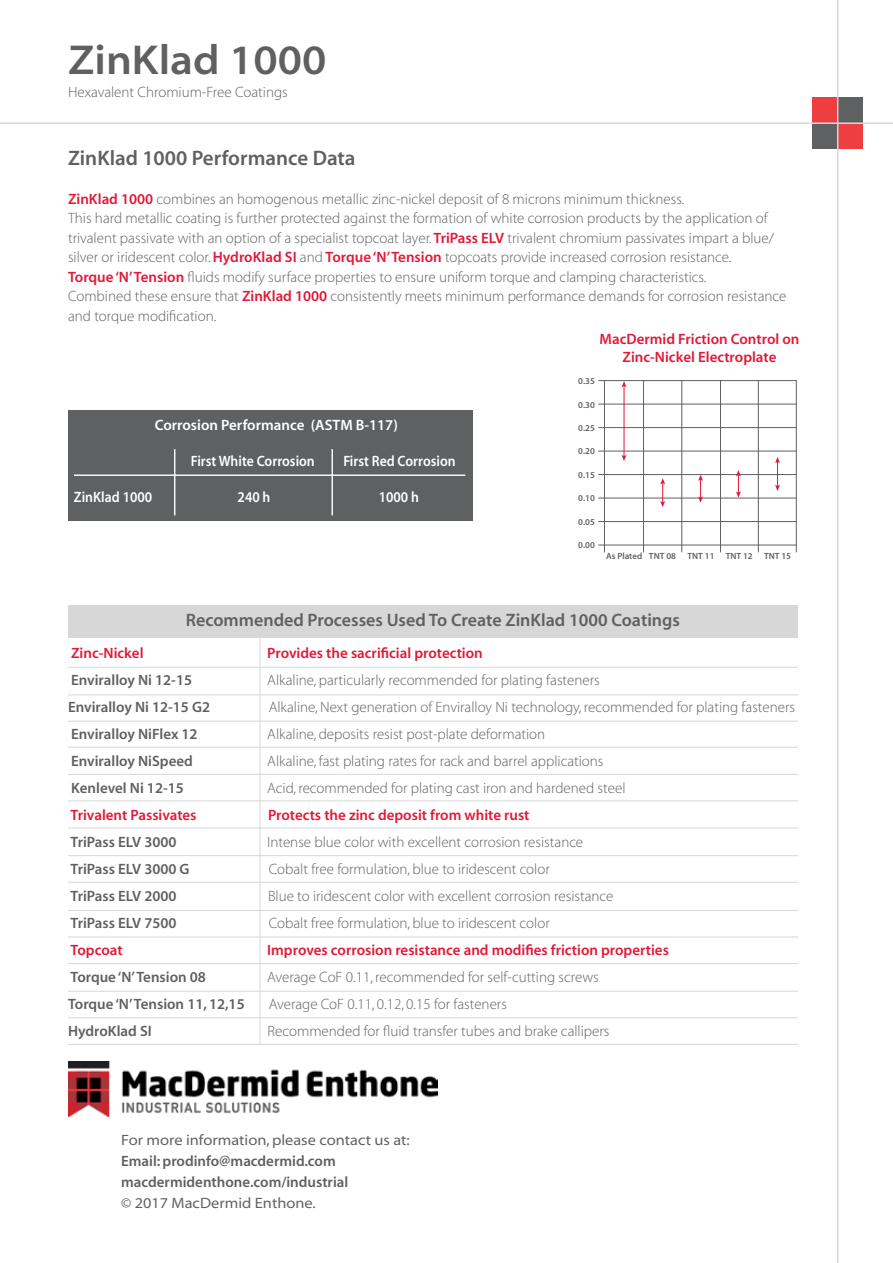
<style>
.page{position:relative;width:893px;height:1263px;background:#fff}
.page>*{position:absolute;margin:0;border:0;box-sizing:border-box;transform-origin:0 0}
.t1{font:42px "Myriad MM 565 700";color:#5f6062}
.t2{font:21px "Myriad MM 565 600";color:#5f6062}
.t3{font:18px "Myriad MM 565 600";color:#5f6062}
.t4{font:15px/19.5px "Myriad MM 215 600";color:#5f6062}
.t5{font:15px/21px "Myriad MM 565 600";color:#5f6062}
.t6{font:15px/18px "Myriad MM 565 600";color:#e31837;text-align:center}
.t7{font:15px "Myriad MM 400 700";color:#5f6062}
.t8{font:15px "Myriad MM 565 600";color:#fff;scale:.92 1}
.t9{font:15px "Myriad MM 565 600";color:#fff}
.t10{font:9px "Myriad MM 565 600";color:#5f6062}
.s1{font-family:"Myriad MM 565 600";color:#e31837}
</style>
<div class="page">
<div style="left:812px;top:98px;width:26px;height:25px;background:#ef3e42"></div>
<div style="left:812px;top:123px;width:26px;height:26px;background:#5f6062"></div>
<div style="left:838px;top:123px;width:25px;height:26px;background:#ef3e42"></div>
<div style="left:838px;top:98px;width:25px;height:25px;background:#5f6062"></div>
<hr style="left:0;top:122px;width:893px;height:2px;background:#d7d7d8">
<hr style="left:837px;top:0;width:1px;height:1263px;background:#d7d7d8">
<hr style="left:68px;top:667px;width:730px;height:1px;background:#d7d7d8">
<hr style="left:260px;top:636px;width:1px;height:408px;background:#d7d7d8">
<hr style="left:68px;top:694px;width:730px;height:1px;background:#d7d7d8">
<hr style="left:68px;top:721px;width:730px;height:1px;background:#d7d7d8">
<hr style="left:68px;top:747px;width:730px;height:1px;background:#d7d7d8">
<hr style="left:68px;top:774px;width:730px;height:1px;background:#d7d7d8">
<hr style="left:68px;top:800px;width:730px;height:1px;background:#d7d7d8">
<hr style="left:68px;top:828px;width:730px;height:1px;background:#d7d7d8">
<hr style="left:68px;top:855px;width:730px;height:1px;background:#d7d7d8">
<hr style="left:68px;top:882px;width:730px;height:1px;background:#d7d7d8">
<hr style="left:68px;top:910px;width:730px;height:1px;background:#d7d7d8">
<hr style="left:68px;top:936px;width:730px;height:1px;background:#d7d7d8">
<hr style="left:68px;top:963px;width:730px;height:1px;background:#d7d7d8">
<hr style="left:68px;top:991px;width:730px;height:1px;background:#d7d7d8">
<hr style="left:68px;top:1017px;width:730px;height:1px;background:#d7d7d8">
<div style="left:68px;top:410px;width:405px;height:111px;background:#5f6062"></div>
<hr style="left:74px;top:474px;width:391px;height:2px;background:#fff">
<hr style="left:174px;top:449px;width:1px;height:66px;background:#fff">
<hr style="left:332px;top:449px;width:1px;height:66px;background:#fff">
<div style="left:68px;top:605px;width:730px;height:33px;background:#d7d7d8"></div>
<img style="left:68px;top:1061px;width:370px;height:55px">
<hr style="left:598px;top:380px;width:199px;height:1px;background:#5f6062">
<hr style="left:598px;top:404px;width:199px;height:1px;background:#5f6062">
<hr style="left:598px;top:427px;width:199px;height:1px;background:#5f6062">
<hr style="left:598px;top:451px;width:199px;height:1px;background:#5f6062">
<hr style="left:598px;top:474px;width:199px;height:1px;background:#5f6062">
<hr style="left:598px;top:498px;width:199px;height:1px;background:#5f6062">
<hr style="left:598px;top:521px;width:199px;height:1px;background:#5f6062">
<hr style="left:598px;top:545px;width:199px;height:1px;background:#5f6062">
<hr style="left:796px;top:381px;width:1px;height:171px;background:#5f6062">
<hr style="left:681px;top:381px;width:1px;height:171px;background:#5f6062">
<hr style="left:720px;top:381px;width:1px;height:171px;background:#5f6062">
<hr style="left:758px;top:381px;width:1px;height:171px;background:#5f6062">
<hr style="left:643px;top:381px;width:1px;height:171px;background:#5f6062">
<hr style="left:604px;top:381px;width:1px;height:171px;background:#5f6062">
<svg style="left:622px;top:381px;width:4px;height:6px"></svg>
<svg style="left:622px;top:455px;width:4px;height:6px"></svg>
<hr style="left:624px;top:384px;width:1px;height:73px;background:#e31837">
<svg style="left:660px;top:478px;width:5px;height:29px"></svg>
<svg style="left:698px;top:475px;width:5px;height:28px"></svg>
<svg style="left:775px;top:457px;width:5px;height:34px"></svg>
<svg style="left:736px;top:470px;width:5px;height:28px"></svg>
<hr style="left:68px;top:1044px;width:730px;height:1px;background:#d7d7d8">
<h1 class="t1" style="left:68px;top:40px;width:260px">ZinKlad 1000</h1>
<p class="t4" style="left:68px;top:83px;width:221px">Hexavalent Chromium-Free Coatings</p>
<h2 class="t2" style="left:68px;top:147px;width:289px">ZinKlad 1000 Performance Data</h2>
<p class="t4" style="left:68px;top:190px;width:720px"><span class="s1">ZinKlad 1000</span> combines an homogenous metallic zinc-nickel deposit of 8 microns minimum thickness.<br>This hard metallic coating is further protected against the formation of white corrosion products by the application of trivalent passivate with an option of a specialist topcoat layer. <span class="s1">TriPass ELV</span> trivalent chromium passivates impart a blue/ silver or iridescent color. <span class="s1">HydroKlad SI</span> and <span class="s1">Torque ‘N’ Tension</span> topcoats provide increased corrosion resistance.<br><span class="s1">Torque ‘N’ Tension</span> fluids modify surface properties to ensure uniform torque and clamping characteristics.<br>Combined these ensure that <span class="s1">ZinKlad 1000</span> consistently meets minimum performance demands for corrosion resistance and torque modification.</p>
<p class="t6" style="left:599px;top:331px;width:201px">MacDermid Friction Control on<br>Zinc-Nickel Electroplate</p>
<p class="t10" style="left:578px;top:377px;width:18px">0.35</p>
<p class="t9" style="left:155px;top:417px;width:244px">Corrosion Performance (ASTM B-117)</p>
<p class="t8" style="left:191px;top:453px;width:136px">First White Corrosion</p>
<p class="t8" style="left:343px;top:453px;width:124px">First Red Corrosion</p>
<p class="t8" style="left:74px;top:489px;width:86px">ZinKlad 1000</p>
<p class="t8" style="left:238px;top:489px;width:37px">240 h</p>
<p class="t8" style="left:379px;top:489px;width:45px">1000 h</p>
<p class="t10" style="left:578px;top:400px;width:18px">0.30</p>
<p class="t10" style="left:578px;top:424px;width:18px">0.25</p>
<p class="t10" style="left:578px;top:447px;width:18px">0.20</p>
<p class="t10" style="left:578px;top:470px;width:18px">0.15</p>
<p class="t10" style="left:578px;top:494px;width:18px">0.10</p>
<p class="t10" style="left:578px;top:517px;width:18px">0.05</p>
<p class="t10" style="left:578px;top:540px;width:18px">0.00</p>
<p class="t10" style="left:606px;top:551px;width:71px">As Plated TNT 08</p>
<p class="t10" style="left:687px;top:551px;width:67px">TNT 11 TNT 12</p>
<p class="t10" style="left:764px;top:551px;width:28px">TNT 15</p>
<p class="t3" style="left:186px;top:611px;width:496px">Recommended Processes Used To Create ZinKlad 1000 Coatings</p>
<p class="t6" style="left:71px;top:645px;width:74px">Zinc-Nickel</p>
<p class="t6" style="left:267px;top:645px;width:217px">Provides the sacrificial protection</p>
<p class="t5" style="left:71px;top:670px;width:122px">Enviralloy Ni 12-15</p>
<p class="t4" style="left:267px;top:671px;width:334px">Alkaline, particularly recommended for plating fasteners</p>
<p class="t5" style="left:68px;top:697px;width:143px">Enviralloy Ni 12-15 G2</p>
<p class="t4" style="left:269px;top:698px;width:528px">Alkaline, Next generation of Enviralloy Ni technology, recommended for plating fasteners</p>
<p class="t5" style="left:71px;top:724px;width:128px">Enviralloy NiFlex 12</p>
<p class="t4" style="left:267px;top:725px;width:279px">Alkaline, deposits resist post-plate deformation</p>
<p class="t5" style="left:71px;top:751px;width:123px">Enviralloy NiSpeed</p>
<p class="t4" style="left:267px;top:752px;width:338px">Alkaline, fast plating rates for rack and barrel applications</p>
<p class="t5" style="left:71px;top:778px;width:114px">Kenlevel Ni 12-15</p>
<p class="t4" style="left:267px;top:779px;width:360px">Acid, recommended for plating cast iron and hardened steel</p>
<p class="t6" style="left:71px;top:807px;width:128px">Trivalent Passivates</p>
<p class="t6" style="left:268px;top:807px;width:263px">Protects the zinc deposit from white rust</p>
<p class="t5" style="left:71px;top:832px;width:107px">TriPass ELV 3000</p>
<p class="t4" style="left:267px;top:833px;width:317px">Intense blue color with excellent corrosion resistance</p>
<p class="t5" style="left:71px;top:859px;width:120px">TriPass ELV 3000 G</p>
<p class="t4" style="left:269px;top:860px;width:282px">Cobalt free formulation, blue to iridescent color</p>
<p class="t5" style="left:71px;top:886px;width:107px">TriPass ELV 2000</p>
<p class="t4" style="left:268px;top:887px;width:347px">Blue to iridescent color with excellent corrosion resistance</p>
<p class="t5" style="left:71px;top:913px;width:107px">TriPass ELV 7500</p>
<p class="t4" style="left:269px;top:914px;width:282px">Cobalt free formulation, blue to iridescent color</p>
<p class="t6" style="left:71px;top:942px;width:54px">Topcoat</p>
<p class="t6" style="left:267px;top:942px;width:403px">Improves corrosion resistance and modifies friction properties</p>
<p class="t5" style="left:71px;top:967px;width:137px">Torque ‘N’ Tension 08</p>
<p class="t4" style="left:267px;top:968px;width:333px">Average CoF 0.11, recommended for self-cutting screws</p>
<p class="t5" style="left:68px;top:994px;width:178px">Torque ‘N’ Tension 11, 12,15</p>
<p class="t4" style="left:269px;top:995px;width:240px">Average CoF 0.11, 0.12, 0.15 for fasteners</p>
<p class="t5" style="left:68px;top:1021px;width:85px">HydroKlad SI</p>
<p class="t4" style="left:268px;top:1022px;width:343px">Recommended for fluid transfer tubes and brake callipers</p>
<p class="t7" style="left:121px;top:1132px;width:290px">For more information, please contact us at:</p>
<p class="t5" style="left:121px;top:1151px;width:229px">Email: prodinfo@macdermid.com macdermidenthone.com/industrial</p>
<p class="t7" style="left:121px;top:1195px;width:196px">© 2017 MacDermid Enthone.</p>
</div>
